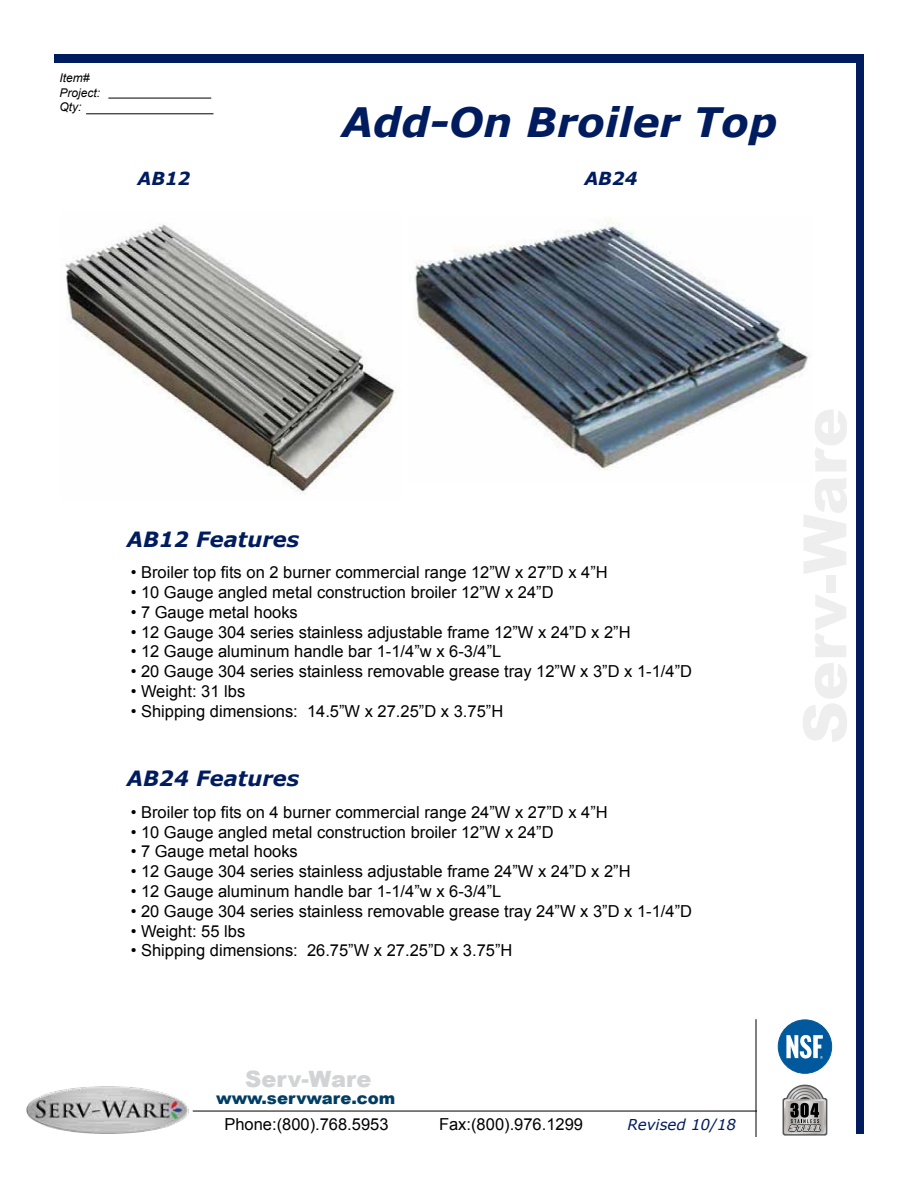
<style>
.page{position:relative;width:918px;height:1188px;background:#fff}
.page>*{position:absolute;margin:0;border:0;box-sizing:border-box;transform-origin:0 0}
.t1{font:italic 700 40.5px "Verdana";color:#001c5f}
.t2{font:900 22.5px "Arial";color:#d1d3d4}
.t3{font:italic 700 21px "Verdana";color:#001c5f}
.t4{font:italic 700 18px "Verdana";color:#001c5f}
.t5{font:16.5px "Arial";color:#000}
.t6{font:900 16.5px "Arial";color:#003d64}
.t7{font:italic 15px "Verdana";color:#001c5f}
.t8{font:italic 12px/14.4px "Arial";color:#000}
</style>
<div class="page">
<img style="left:414px;top:220px;width:394px;height:251px">
<div style="left:54px;top:54px;width:808px;height:9px;background:#001c5f"></div>
<div style="left:857px;top:54px;width:7px;height:1080px;background:#001c5f"></div>
<hr style="left:108px;top:98px;width:103px;height:1px;background:#000">
<hr style="left:86px;top:114px;width:128px;height:1px;background:#000">
<hr style="left:193px;top:1111px;width:564px;height:1px;background:#000">
<hr style="left:756px;top:1019px;width:1px;height:118px;background:#000">
<img style="left:26px;top:1086px;width:162px;height:48px">
<img style="left:65px;top:224px;width:332px;height:270px">
<svg style="left:783px;top:1085px;width:44px;height:51px"></svg>
<div style="left:778px;top:1020px;width:54px;height:53px;background:#00599c;border-radius:50%"></div>
<div style="left:778px;top:1020px;width:54px;height:54px;border:1px solid #00599c;border-radius:50%"></div>
<svg style="left:786px;top:1035px;width:37px;height:24px"></svg>
<p class="t8" style="left:59px;top:71px;width:42px">Item#<br>Project:<br>Qty:</p>
<h1 class="t1" style="left:342px;top:96px;width:437px">Add-On Broiler Top</h1>
<p class="t4" style="left:138px;top:167px;width:55px">AB12</p>
<p class="t4" style="left:584px;top:167px;width:55px">AB24</p>
<p class="t3" style="left:127px;top:525px;width:174px">AB12 Features</p>
<p class="t5" style="left:131px;top:562px;width:479px">• Broiler top fits on 2 burner commercial range 12”W x 27”D x 4”H</p>
<p class="t5" style="left:131px;top:581px;width:425px">• 10 Gauge angled metal construction broiler 12”W x 24”D</p>
<p class="t5" style="left:131px;top:601px;width:169px">• 7 Gauge metal hooks</p>
<p class="t5" style="left:131px;top:621px;width:502px">• 12 Gauge 304 series stainless adjustable frame 12”W x 24”D x 2”H</p>
<p class="t5" style="left:131px;top:641px;width:372px">• 12 Gauge aluminum handle bar 1-1/4”w x 6-3/4”L</p>
<p class="t5" style="left:131px;top:661px;width:563px">• 20 Gauge 304 series stainless removable grease tray 12”W x 3”D x 1-1/4”D</p>
<p class="t5" style="left:131px;top:680px;width:116px">• Weight: 31 lbs</p>
<p class="t5" style="left:131px;top:700px;width:374px">• Shipping dimensions: 14.5”W x 27.25”D x 3.75”H</p>
<p class="t3" style="left:127px;top:765px;width:174px">AB24 Features</p>
<p class="t5" style="left:131px;top:801px;width:479px">• Broiler top fits on 4 burner commercial range 24”W x 27”D x 4”H</p>
<p class="t5" style="left:131px;top:821px;width:425px">• 10 Gauge angled metal construction broiler 12”W x 24”D</p>
<p class="t5" style="left:131px;top:841px;width:169px">• 7 Gauge metal hooks</p>
<p class="t5" style="left:131px;top:861px;width:502px">• 12 Gauge 304 series stainless adjustable frame 24”W x 24”D x 2”H</p>
<p class="t5" style="left:131px;top:880px;width:372px">• 12 Gauge aluminum handle bar 1-1/4”w x 6-3/4”L</p>
<p class="t5" style="left:131px;top:900px;width:563px">• 20 Gauge 304 series stainless removable grease tray 24”W x 3”D x 1-1/4”D</p>
<p class="t5" style="left:131px;top:920px;width:116px">• Weight: 55 lbs</p>
<p class="t5" style="left:131px;top:940px;width:383px">• Shipping dimensions: 26.75”W x 27.25”D x 3.75”H</p>
<h2 class="t2" style="left:245px;top:1063px;width:128px">Serv-Ware</h2>
<p class="t6" style="left:216px;top:1086px;width:181px">www.servware.com</p>
<p class="t5" style="left:224px;top:1113px;width:166px">Phone:(800).768.5953</p>
<p class="t5" style="left:439px;top:1113px;width:145px">Fax:(800).976.1299</p>
<p class="t7" style="left:627px;top:1115px;width:110px">Revised 10/18</p>
</div>
